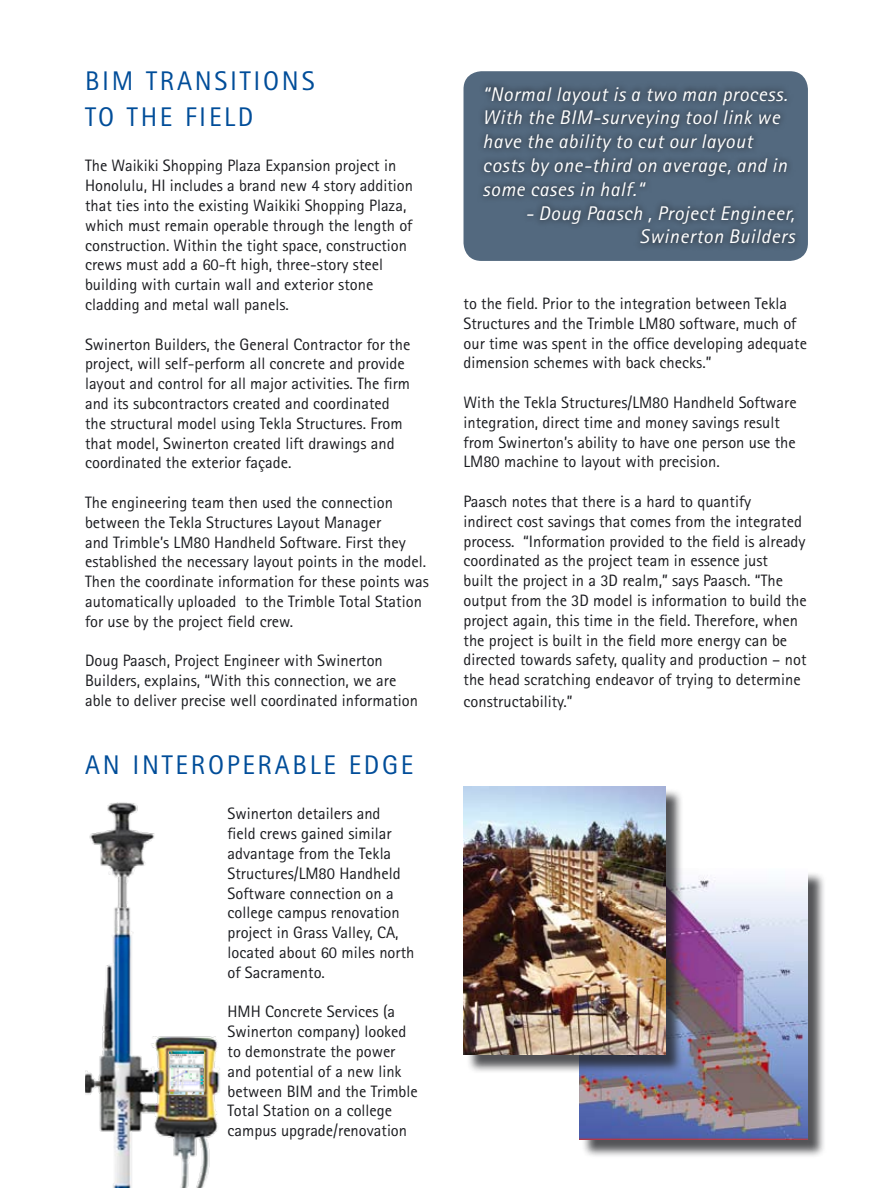
<style>
.page{position:relative;width:893px;height:1188px;background:#fff}
.page>*{position:absolute;margin:0;border:0;box-sizing:border-box;transform-origin:0 0}
.t1{font:27px "Rotis Sans Serif Std";letter-spacing:.1em;color:#004d99}
.t2{font:italic 19.8px/23.9px "Rotis Sans Serif Std";letter-spacing:.03em;color:#fff}
.t3{font:16.5px/19.8px "Rotis Sans Serif Std";color:#1b1c20}
</style>
<div class="page">
<div style="left:581px;top:871px;width:246px;height:288px;background:#1b1c20;opacity:.75"></div>
<img style="left:579px;top:871px;width:229px;height:269px">
<div style="left:463px;top:71px;width:345px;height:190px;background:#53697f;border-radius:18px"></div>
<svg style="left:482px;top:84px;width:315px;height:163px;fill:#4e6276"></svg>
<div style="left:466px;top:788px;width:218px;height:285px;background:#1b1c20;opacity:.75"></div>
<img style="left:463px;top:786px;width:202px;height:269px">
<img style="left:85px;top:802px;width:135px;height:386px">
<h1 class="t1" style="left:85px;top:65px;width:142px">BIM Transiti</h1>
<h1 class="t1" style="left:263px;top:65px;width:50px">ons</h1>
<h1 class="t1" style="left:85px;top:101px;width:166px">to th e Field</h1>
<p class="t3" style="left:85px;top:156px;width:330px">The Waikiki Shopping Plaza Expansion project in Honolulu, HI includes a brand new 4 story addition that ties into the existing Waikiki Shopping Plaza, which must remain operable through the length of construction. Within the tight space, construction crews must add a 60-ft high, three-story steel building with curtain wall and exterior stone cladding and metal wall panels.</p>
<p class="t3" style="left:85px;top:334px;width:327px">Swinerton Builders, the General Contractor for the project, will self-perform all concrete and provide layout and control for all major activities. The firm and its subcontractors created and coordinated the structural model using Tekla Structures. From that model, Swinerton created lift drawings and coordinated the exterior façade.</p>
<p class="t3" style="left:85px;top:492px;width:345px">The engineering team then used the connection between the Tekla Structures Layout Manager<br>and Trimble’s LM80 Handheld Software. First they established the necessary layout points in the model.<br>Then the coordinate information for these points was automatically uploaded to the Trimble Total Station for use by the project field crew.</p>
<p class="t3" style="left:85px;top:651px;width:334px">Doug Paasch, Project Engineer with Swinerton<br>Builders, explains, “With this connection, we are able to deliver precise well coordinated information</p>
<h1 class="t1" style="left:85px;top:749px;width:330px">An Interoperable Edge</h1>
<p class="t3" style="left:228px;top:804px;width:188px">Swinerton detailers and<br>field crews gained similar advantage from the Tekla<br>Structures/LM80 Handheld<br>Software connection on a college campus renovation project in Grass Valley, CA, located about 60 miles north of Sacramento.</p>
<p class="t3" style="left:228px;top:1002px;width:192px">HM H Concrete Services (a<br>Swinerton company) looked to demonstrate the power and potential of a new link between BIM and the Trimble<br>Total Station on a college campus upgrade/renovation</p>
<p class="t2" style="left:483px;top:82px;width:306px">“Normal layout is a two man process.<br>With the BIM-surveying tool link we have the ability to cut our layout costs by one-third on average, and in some cases in half.“</p>
<p class="t2" style="left:525px;top:201px;width:271px;text-align:right">- Doug Paasch , Project Engineer,<br>Swinerton Builders</p>
<p class="t3" style="left:463px;top:293px;width:345px">to the field. Prior to the integration between Tekla Structures and the Trimble LM 80 software, much of our time was spent in the office developing adequate dimension schemes with back checks.”</p>
<p class="t3" style="left:463px;top:392px;width:335px">With the Tekla Structures/LM 80 Handheld Software integration, direct time and money savings result from Swinerton’s ability to have one person use the LM80 machine to layout with precision.</p>
<p class="t3" style="left:463px;top:491px;width:345px">Paasch notes that there is a hard to quantify<br>indirect cost savings that comes from the integrated process. “Information provided to the field is already coordinated as the project team in essence just<br>built the project in a 3D realm,” says Paasch. “The output from the 3D model is information to build the project again, this time in the field. Therefore, when the project is built in the field more energy can be directed towards safety, quality and production – not the head scratching endeavor of trying to determine</p>
<p class="t3" style="left:463px;top:691px;width:111px">constructability.”</p>
</div>
